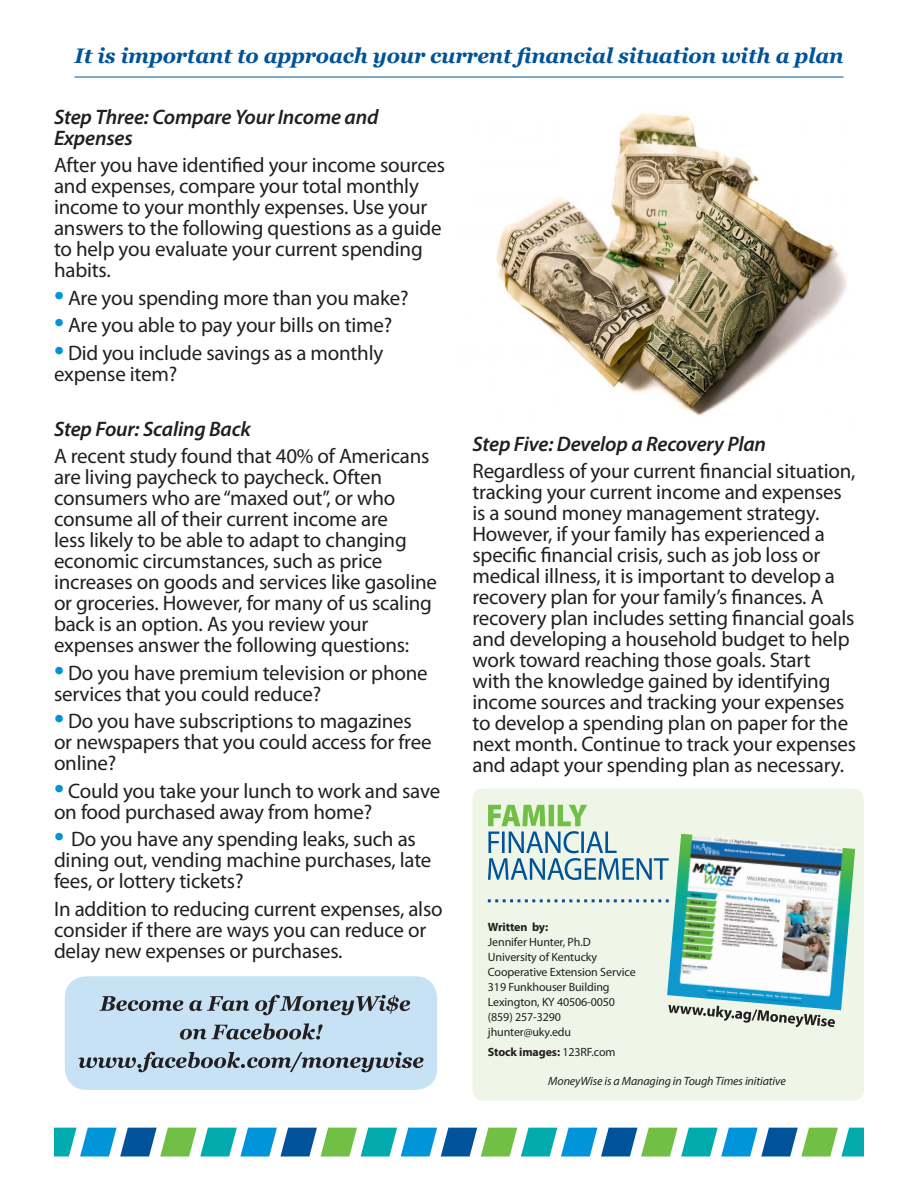
<style>
.page{position:relative;width:918px;height:1188px;background:#fff}
.page>*{position:absolute;margin:0;border:0;box-sizing:border-box;transform-origin:0 0}
.Arial_Black_Header{font:21px/21px "Myriad Pro";letter-spacing:-.01em;color:#231f20}
.Arial_Black_Header-2{font:italic 600 21px/21px "Myriad Pro";letter-spacing:-.01em;color:#231f20}
.Pull_out_info{font:italic 700 21px "Georgia";letter-spacing:-.01em;color:#015399}
.Body_copy{font:12px/15px "Myriad Pro";letter-spacing:-.01em;color:#231f20}
.Body_copy-2{font:italic 12px "Myriad Pro";letter-spacing:-.01em;color:#231f20}
.Body_copy-3{font:700 12px "Myriad Pro";letter-spacing:-.01em;color:#231f20}
.s1{font-size:36px;color:#0095d9}
.s2{font-weight:700}
.s3{font-weight:400}
</style>
<div class="page">
<hr style="left:74px;top:77px;width:770px;height:1px;background:#015399">
<div style="left:65px;top:976px;width:372px;height:114px;background:#c7e2f5;border-radius:22px"></div>
<svg style="left:78px;top:1052px;width:346px;height:20px"></svg>
<svg style="left:180px;top:1023px;width:143px;height:17px"></svg>
<svg style="left:99px;top:995px;width:311px;height:20px"></svg>
<img style="left:496px;top:112px;width:351px;height:304px">
<div style="left:473px;top:789px;width:391px;height:312px;background:#eff6e8;border-radius:11px"></div>
<svg style="left:488px;top:899px;width:179px;height:3px"></svg>
<svg style="left:488px;top:805px;width:179px;height:75px"></svg>
<img style="left:667px;top:834px;width:188px;height:176px">
<svg style="left:668px;top:1005px;width:167px;height:22px"></svg>
<svg style="left:54px;top:1128px;width:810px;height:29px"></svg>
<p class="Pull_out_info" style="left:75px;top:42px;width:770px">It is important to approach your current financial situation with a plan</p>
<p class="Arial_Black_Header-2" style="left:54px;top:106px;width:326px">Step Three: Compare Your Income and<br>Expenses</p>
<p class="Arial_Black_Header" style="left:54px;top:154px;width:393px">After you have identified your income sources and expenses, compare your total monthly income to your monthly expenses. Use your answers to the following questions as a guide to help you evaluate your current spending habits.</p>
<p class="Arial_Black_Header" style="left:54px;top:287px;width:356px"><span class="s1">•</span> Are you spending more than you make?</p>
<p class="Arial_Black_Header" style="left:54px;top:314px;width:340px"><span class="s1">•</span> Are you able to pay your bills on time?</p>
<p class="Arial_Black_Header" style="left:54px;top:342px;width:331px"><span class="s1">•</span> Did you include savings as a monthly expense item?</p>
<p class="Arial_Black_Header-2" style="left:54px;top:418px;width:198px">Step Four: Scaling Back</p>
<p class="Arial_Black_Header" style="left:54px;top:445px;width:385px">A recent study found that 40% of Americans are living paycheck to paycheck. Often consumers who are “maxed out”, or who consume all of their current income are<br>less likely to be able to adapt to changing economic circumstances, such as price increases on goods and services like gasoline or groceries. However, for many of us scaling back is an option. As you review your expenses answer the following questions:</p>
<p class="Arial_Black_Header" style="left:54px;top:662px;width:375px"><span class="s1">•</span> Do you have premium television or phone services that you could reduce?</p>
<p class="Arial_Black_Header" style="left:54px;top:710px;width:379px"><span class="s1">•</span> Do you have subscriptions to magazines or newspapers that you could access for free online?</p>
<p class="Arial_Black_Header" style="left:54px;top:780px;width:388px"><span class="s1">•</span> Could you take your lunch to work and save on food purchased away from home?</p>
<p class="Arial_Black_Header" style="left:54px;top:828px;width:379px"><span class="s1">•</span> Do you have any spending leaks, such as dining out, vending machine purchases, late fees, or lottery tickets?</p>
<p class="Arial_Black_Header" style="left:54px;top:898px;width:390px">In addition to reducing current expenses, also consider if there are ways you can reduce or delay new expenses or purchases.</p>
<p class="Arial_Black_Header-2" style="left:472px;top:433px;width:295px">Step Five: Develop a Recovery Plan</p>
<p class="Arial_Black_Header" style="left:472px;top:461px;width:385px">Regardless of your current financial situation, tracking your current income and expenses is a sound money management strategy.<br>However, if your family has experienced a specific financial crisis, such as job loss or medical illness, it is important to develop a recovery plan for your family’s finances. A recovery plan includes setting financial goals and developing a household budget to help work toward reaching those goals. Start<br>with the knowledge gained by identifying income sources and tracking your expenses to develop a spending plan on paper for the next month. Continue to track your expenses and adapt your spending plan as necessary.</p>
<p class="Body_copy" style="left:488px;top:919px;width:149px"><span class="s2">Written by:<br></span>Jennifer Hunter, Ph.D<br>University of Kentucky<br>Cooperative Extension Service<br>319 Funkhouser Building<br>Lexington, KY 40506-0050 (859) 257-3290 jhunter@uky.edu</p>
<p class="Body_copy-3" style="left:488px;top:1044px;width:129px">Stock images: <span class="s3">123RF.com</span></p>
<p class="Body_copy-2" style="left:548px;top:1073px;width:239px">MoneyWise is a Managing in Tough Times initiative</p>
</div>
